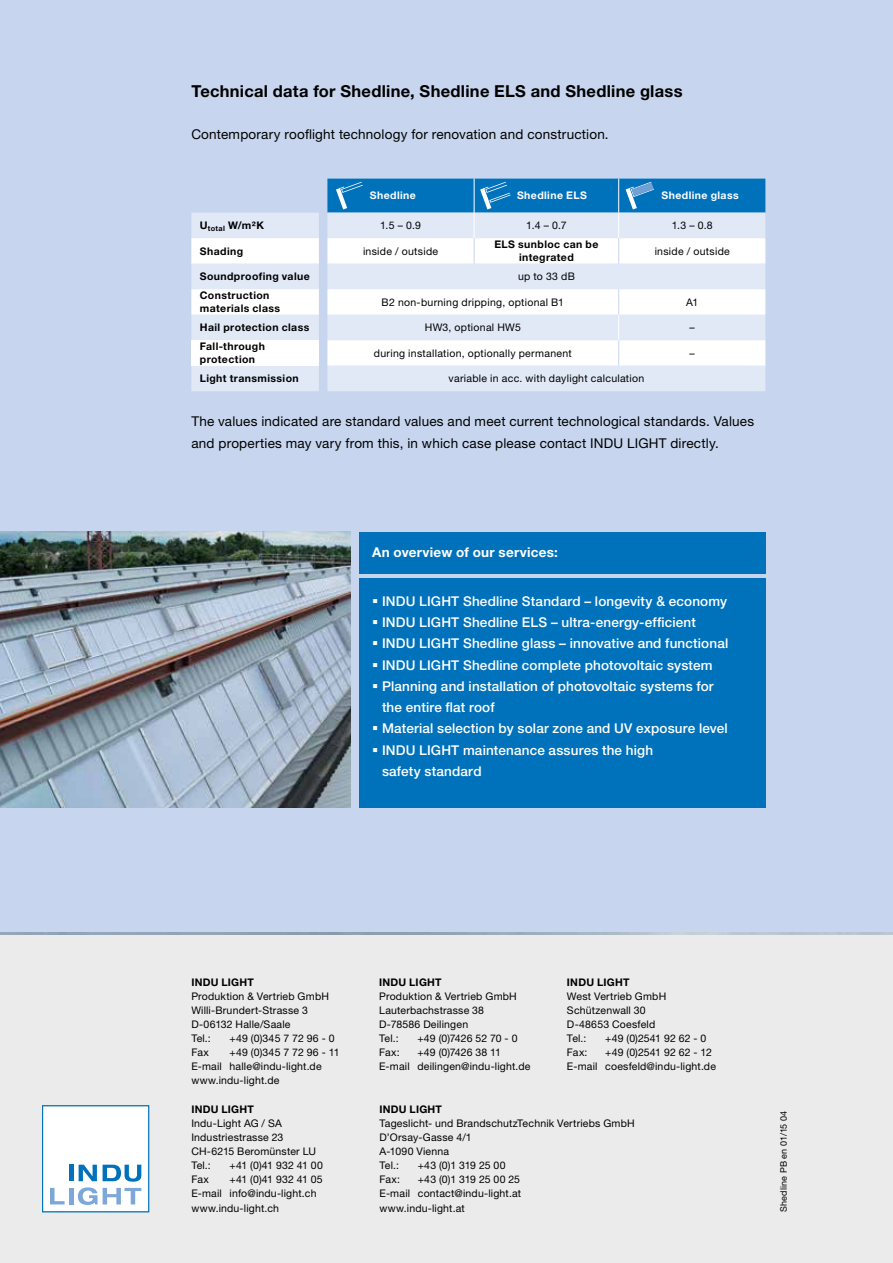
<style>
.page{position:relative;width:893px;height:1263px;background:#fff}
.page>*{position:absolute;margin:0;border:0;box-sizing:border-box;transform-origin:0 0}
.t1{font:700 16.5px "Helvetica Neue LT Pro";letter-spacing:.015em;color:#000}
.t2{font:500 13.5px/21.3px "Helvetica Neue LT Pro";letter-spacing:.01em;color:#fff}
.t3{font:13.5px/21.3px "Helvetica Neue LT Pro";letter-spacing:.015em;color:#000}
.t4{font:700 13.5px "Helvetica Neue LT Pro";letter-spacing:.02em;color:#fff}
.t5{font:10.5px/14.1px "Helvetica Neue LT Pro";letter-spacing:.02em;color:#000}
.t6{font:700 10.5px/12.6px "Helvetica Neue LT Pro";letter-spacing:.035em;color:#000}
.t7{font:700 10.5px "Helvetica Neue LT Pro";letter-spacing:.04em;color:#fff}
.t8{font:10.5px "Helvetica Neue LT Pro";letter-spacing:-.02em;color:#000}
.t9{font:9px "Helvetica Neue LT Pro";letter-spacing:.02em;color:#000}
</style>
<div class="page">
<div style="left:0;top:935px;width:893px;height:328px;background:#ebebec"></div>
<svg style="left:44px;top:1107px;width:103px;height:103px;background:#e7f0f8"></svg>
<div style="left:42px;top:1105px;width:107px;height:107px;border:1px solid #0072bc"></div>
<div style="left:0;top:0;width:893px;height:931px;background:#c7d6ee"></div>
<img style="left:0;top:531px;width:351px;height:277px">
<div style="left:191px;top:213px;width:574px;height:178px;background:#e1e8f6"></div>
<svg style="left:191px;top:238px;width:574px;height:128px;background:#eef2fa"></svg>
<div style="left:191px;top:340px;width:128px;height:26px;background:#fff"></div>
<svg style="left:618px;top:289px;width:1px;height:77px"></svg>
<svg style="left:327px;top:179px;width:438px;height:85px;background:#95c2e2"></svg>
<div style="left:359px;top:578px;width:406px;height:230px;background:#0072bc"></div>
<div style="left:359px;top:532px;width:406px;height:42px;background:#0072bc"></div>
<h1 class="t1" style="left:191px;top:81px;width:493px">Technical data for Shedline, Shedline ELS and Shedline glass</h1>
<p class="t3" style="left:191px;top:124px;width:419px">Contemporary rooflight technology for renovation and construction.</p>
<p class="t7" style="left:370px;top:189px;width:48px">Shedline</p>
<p class="t7" style="left:517px;top:189px;width:71px">Shedline ELS</p>
<p class="t7" style="left:662px;top:189px;width:79px">Shedline glass</p>
<p class="t6" style="left:200px;top:219px;width:66px">U<sub>total</sub> W/m²K</p>
<p class="t5" style="left:380px;top:218px;width:42px">1.5 – 0.9</p>
<p class="t5" style="left:526px;top:218px;width:42px">1.4 – 0.7</p>
<p class="t5" style="left:672px;top:218px;width:42px">1.3 – 0.8</p>
<p class="t6" style="left:200px;top:244px;width:45px">Shading</p>
<p class="t5" style="left:363px;top:244px;width:77px">inside / outside</p>
<p class="t6" style="left:494px;top:238px;width:105px;text-align:center">ELS sunbloc can be integrated</p>
<p class="t5" style="left:655px;top:244px;width:77px">inside / outside</p>
<p class="t6" style="left:200px;top:270px;width:111px">Soundproofing value</p>
<p class="t5" style="left:518px;top:269px;width:58px">up to 33 dB</p>
<p class="t6" style="left:200px;top:289px;width:82px">Construction materials class</p>
<p class="t5" style="left:382px;top:295px;width:184px">B2 non-burning dripping, optional B1</p>
<p class="t5" style="left:686px;top:295px;width:14px">A1</p>
<p class="t6" style="left:200px;top:321px;width:111px">Hail protection class</p>
<p class="t5" style="left:425px;top:320px;width:98px">HW3, optional HW5</p>
<p class="t5" style="left:690px;top:320px;width:7px">–</p>
<p class="t6" style="left:200px;top:340px;width:67px">Fall-through protection</p>
<p class="t5" style="left:374px;top:346px;width:199px">during installation, optionally permanent</p>
<p class="t5" style="left:690px;top:346px;width:7px">–</p>
<p class="t6" style="left:200px;top:372px;width:100px">Light transmission</p>
<p class="t5" style="left:449px;top:371px;width:197px">variable in acc. with daylight calculation</p>
<p class="t3" style="left:191px;top:411px;width:564px">The values indicated are standard values and meet current technological standards. Values and properties may vary from this, in which case please contact INDU LIGHT directly.</p>
<p class="t4" style="left:372px;top:543px;width:187px">An overview of our services:</p>
<p class="t2" style="left:372px;top:590px;width:357px">▪ INDU LIGHT Shedline Standard – longevity &amp; economy</p>
<p class="t2" style="left:372px;top:611px;width:325px">▪ INDU LIGHT Shedline ELS – ultra-energy-efficient</p>
<p class="t2" style="left:372px;top:633px;width:358px">▪ INDU LIGHT Shedline glass – innovative and functional</p>
<p class="t2" style="left:372px;top:654px;width:342px">▪ INDU LIGHT Shedline complete photovoltaic system</p>
<p class="t2" style="left:382px;top:675px;width:333px;text-indent:-10px">▪ Planning and installation of photovoltaic systems for the entire flat roof</p>
<p class="t2" style="left:372px;top:718px;width:357px">▪ Material selection by solar zone and UV exposure level</p>
<p class="t2" style="left:382px;top:739px;width:273px;text-indent:-10px">▪ INDU LIGHT maintenance assures the high safety standard</p>
<p class="t6" style="left:191px;top:975px;width:64px">INDU LIGHT</p>
<p class="t5" style="left:191px;top:988px;width:139px">Produktion &amp; Vertrieb GmbH<br>Willi-Brundert-Strasse 3<br>D-06132 Halle/Saale<br>Tel.:</p>
<p class="t5" style="left:230px;top:1031px;width:106px">+49 (0)345 7 72 96 - 0</p>
<p class="t6" style="left:379px;top:975px;width:64px">INDU LIGHT</p>
<p class="t5" style="left:379px;top:988px;width:139px">Produktion &amp; Vertrieb GmbH<br>Lauterbachstrasse 38<br>D-78586 Deilingen<br>Tel.:</p>
<p class="t5" style="left:417px;top:1031px;width:102px">+49 (0)7426 52 70 - 0</p>
<p class="t6" style="left:567px;top:975px;width:64px">INDU LIGHT</p>
<p class="t5" style="left:567px;top:988px;width:101px">West Vertrieb GmbH<br>Schützenwall 30<br>D-48653 Coesfeld<br>Tel.:</p>
<p class="t5" style="left:605px;top:1031px;width:103px">+49 (0)2541 92 62 - 0</p>
<p class="t5" style="left:191px;top:1045px;width:150px;text-indent:38px">+49 (0)345 7 72 96 - 11<br>E-mail halle@indu-light.de www.indu-light.de</p>
<p class="t5" style="left:191px;top:1045px;width:19px">Fax</p>
<p class="t5" style="left:379px;top:1045px;width:153px;text-indent:38px">+49 (0)7426 38 11<br>E-mail deilingen@indu-light.de</p>
<p class="t5" style="left:379px;top:1045px;width:22px">Fax:</p>
<p class="t5" style="left:567px;top:1045px;width:150px;text-indent:38px">+49 (0)2541 92 62 - 12<br>E-mail coesfeld@indu-light.de</p>
<p class="t5" style="left:567px;top:1045px;width:22px">Fax:</p>
<p class="t6" style="left:191px;top:1103px;width:64px">INDU LIGHT</p>
<p class="t5" style="left:191px;top:1116px;width:126px">Indu-Light AG / SA<br>Industriestrasse 23<br>CH-6215 Beromünster LU<br>Tel.:</p>
<p class="t8" style="left:230px;top:1159px;width:95px">+41 (0)41 932 41 00</p>
<p class="t6" style="left:379px;top:1103px;width:64px">INDU LIGHT</p>
<p class="t5" style="left:379px;top:1116px;width:257px">Tageslicht- und BrandschutzTechnik Vertriebs GmbH<br>D’Orsay-Gasse 4/1<br>A-1090 Vienna<br>Tel.:</p>
<p class="t5" style="left:418px;top:1158px;width:89px">+43 (0)1 319 25 00</p>
<p class="t5" style="left:191px;top:1172px;width:133px;text-indent:38px">+41 (0)41 932 41 05<br>E-mail info@indu-light.ch www.indu-light.ch</p>
<p class="t5" style="left:191px;top:1172px;width:19px">Fax</p>
<p class="t5" style="left:379px;top:1172px;width:143px;text-align:justify;text-indent:38px">+43 (0)1 319 25 00 25<br>E-mail contact@indu-light.at www.indu-light.at</p>
<p class="t5" style="left:379px;top:1172px;width:22px">Fax:</p>
<p class="t9" style="left:778px;top:1212px;width:103px;rotate:-90deg">Shedline PB en 01/15 04</p>
</div>
